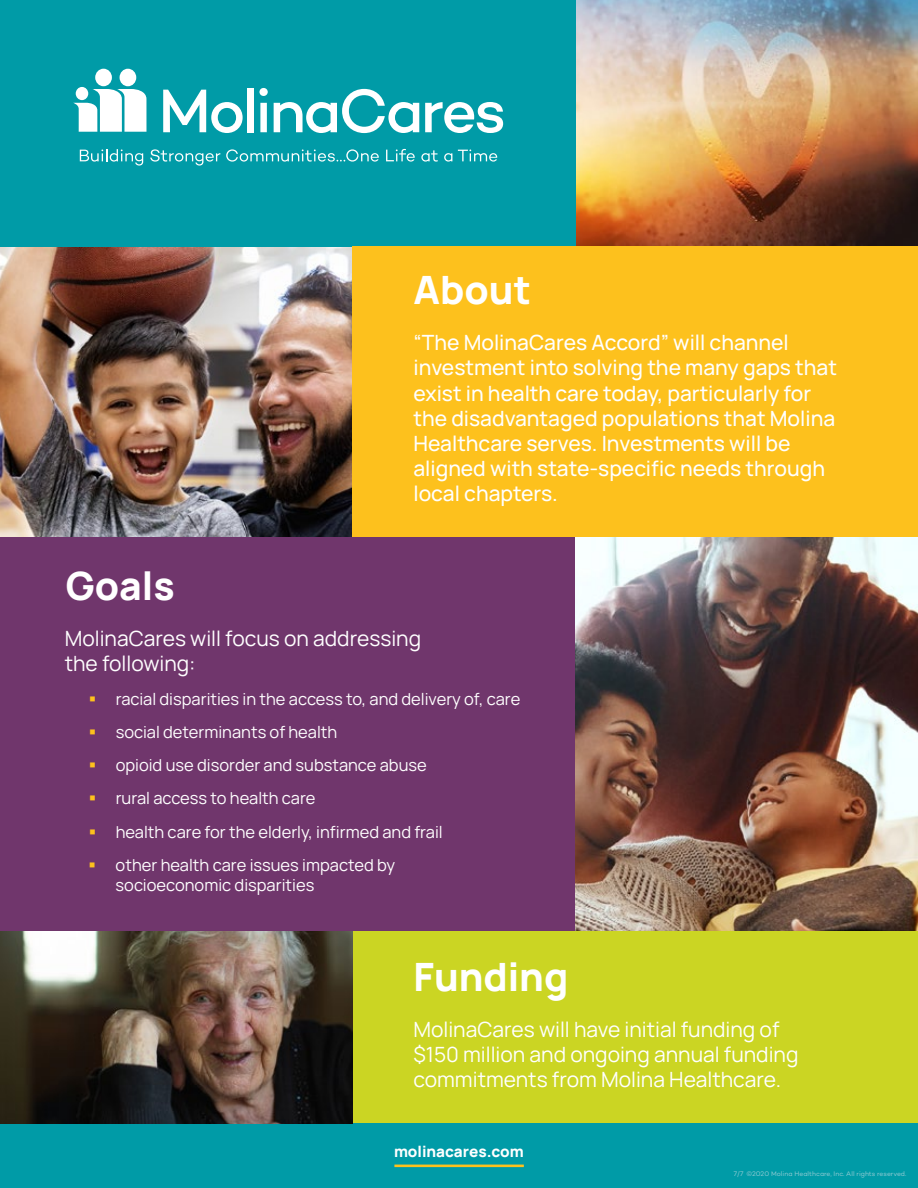
<style>
.page{position:relative;width:918px;height:1188px;background:#fff}
.page>*{position:absolute;margin:0;border:0;box-sizing:border-box;transform-origin:0 0}
.t1{font:800 39px "Manrope";color:#fff}
.t2{font:500 21px/25.2px "Manrope";color:#fff}
.t3{font:21px/25.2px "Manrope";color:#fff}
.t4{font:16.5px/33.3px "Manrope";color:#fff}
.t5{font:800 15.3px "Manrope";color:#fff}
.t6{font:6.75px "Campton";letter-spacing:.005em;color:#96ccd4}
</style>
<div class="page">
<img style="left:576px;top:0;width:342px;height:246px">
<div style="left:0;top:536px;width:736px;height:396px;background:#70366c"></div>
<div style="left:0;top:1123px;width:918px;height:65px;background:#009ba7"></div>
<img style="left:0;top:246px;width:352px;height:290px">
<div style="left:0;top:0;width:576px;height:246px;background:#009ba7"></div>
<img style="left:576px;top:536px;width:342px;height:396px">
<hr style="left:394px;top:1165px;width:130px;height:2px;background:#fdc11d">
<div style="left:352px;top:246px;width:566px;height:290px;background:#fdc11d"></div>
<div style="left:352px;top:932px;width:566px;height:191px;background:#cbd523"></div>
<img style="left:0;top:932px;width:352px;height:191px">
<svg style="left:80px;top:149px;width:63px;height:17px"></svg>
<svg style="left:150px;top:149px;width:70px;height:17px"></svg>
<svg style="left:226px;top:149px;width:153px;height:13px"></svg>
<svg style="left:386px;top:149px;width:29px;height:13px"></svg>
<svg style="left:421px;top:150px;width:17px;height:12px"></svg>
<svg style="left:444px;top:153px;width:8px;height:9px"></svg>
<svg style="left:458px;top:149px;width:39px;height:13px"></svg>
<svg style="left:163px;top:90px;width:80px;height:43px"></svg>
<div style="left:247px;top:88px;width:7px;height:44px;background:#fff"></div>
<svg style="left:259px;top:88px;width:9px;height:44px"></svg>
<svg style="left:274px;top:89px;width:145px;height:44px"></svg>
<svg style="left:425px;top:102px;width:78px;height:31px"></svg>
<div style="left:120px;top:69px;width:16px;height:17px;background:#fff;border-radius:50%"></div>
<div style="left:95px;top:69px;width:17px;height:17px;background:#fff;border-radius:50%"></div>
<svg style="left:73px;top:89px;width:73px;height:43px"></svg>
<div style="left:76px;top:87px;width:12px;height:13px;background:#fff;border-radius:50%"></div>
<h1 class="t1" style="left:66px;top:558px;width:110px">Goals</h1>
<h1 class="t1" style="left:413px;top:262px;width:119px">About</h1>
<p class="t2" style="left:413px;top:329px;width:425px">“The MolinaCares Accord” will channel investment into solving the many gaps that exist in health care today, particularly for the disadvantaged populations that Molina Healthcare serves. Investments will be aligned with state-specific needs through local chapters.</p>
<p class="t3" style="left:65px;top:625px;width:358px">MolinaCares will focus on addressing the following:</p>
<p class="t4" style="left:116px;top:681px;width:406px">racial disparities in the access to, and delivery of, care social determinants of health<br>opioid use disorder and substance abuse<br>rural access to health care<br>health care for the elderly, infirmed and frail<br>other health care issues impacted by</p>
<p class="t4" style="left:116px;top:868px;width:200px">socioeconomic disparities</p>
<h1 class="t1" style="left:413px;top:949px;width:156px">Funding</h1>
<p class="t3" style="left:413px;top:1016px;width:387px">MolinaCares will have initial funding of $150 million and ongoing annual funding commitments from Molina Healthcare.</p>
<p class="t5" style="left:394px;top:1141px;width:131px">molinacares.com</p>
<p class="t6" style="left:734px;top:1170px;width:174px">7/7 ©2020 Molina Healthcare, Inc. All rights reserved.</p>
</div>
